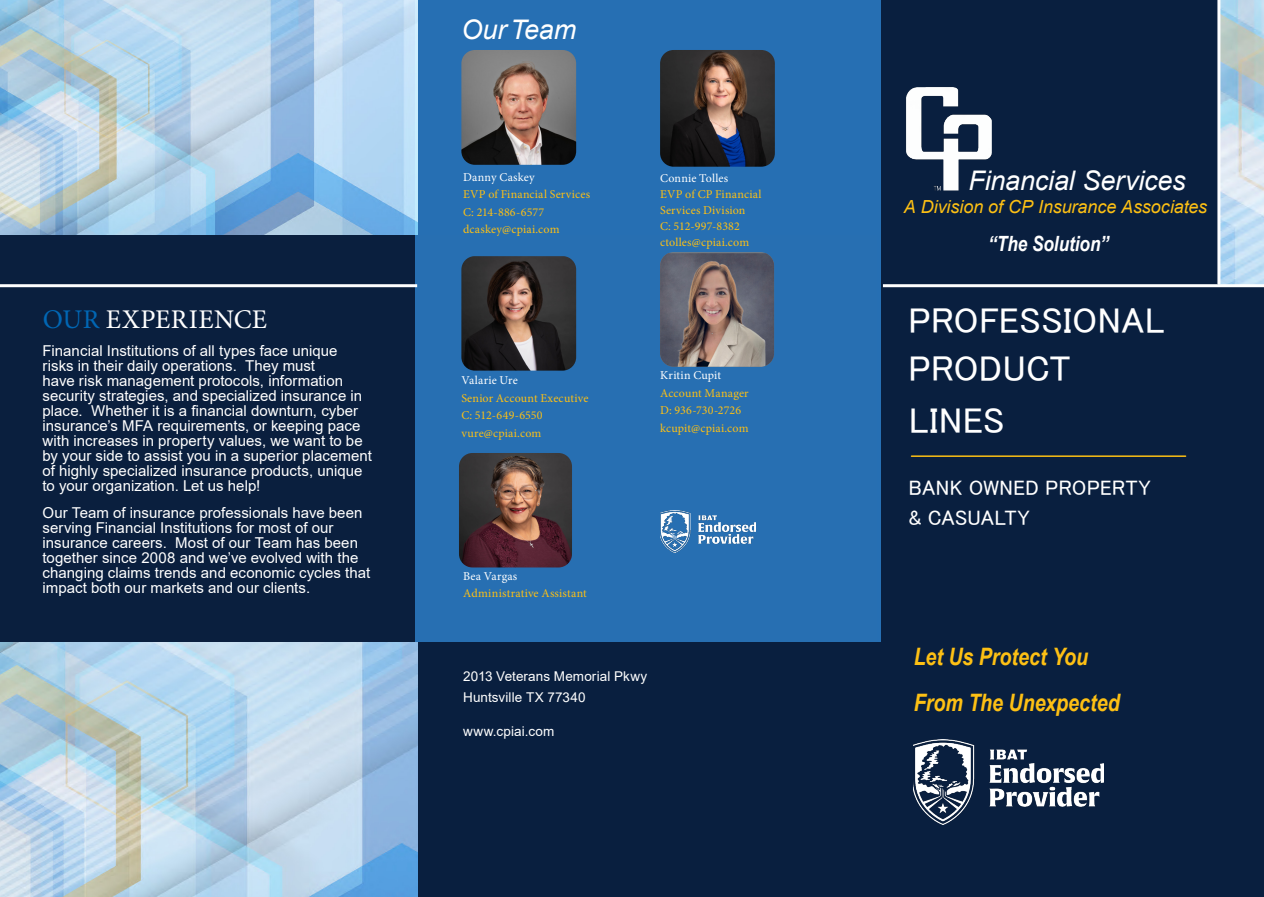
<style>
.page{position:relative;width:1264px;height:897px;background:#fff}
.page>*{position:absolute;margin:0;border:0;box-sizing:border-box;transform-origin:0 0}
.body_text{font:36px "MS UI Gothic";letter-spacing:.005em;color:#fff}
.t1{font:italic 27px "Arial";letter-spacing:-.01em;color:#fff}
.body_text-2{font:27px "Minion Pro";letter-spacing:.01em;color:#fff}
.body_text-3{font:italic 700 24px "Arial Narrow";letter-spacing:-.005em;color:#fdc014}
.body_text-4{font:21px "MS UI Gothic";letter-spacing:.01em;color:#fff}
.body_text-5{font:italic 700 21px "Arial Narrow";letter-spacing:-.005em;color:#fff}
.t2{font:italic 18px "Arial";letter-spacing:-.005em;color:#fdc014}
.body_text-6{font:15px/15px "Arial";color:#fff}
.body_text-7{font:13.5px/21px "Arial";letter-spacing:.01em;color:#fff}
.t3{font:12px "Minion Pro";letter-spacing:.015em;color:#fdc014}
.t4{font:12px "Minion Pro";letter-spacing:.015em;color:#fff}
.s1{color:#0166b3}
</style>
<div class="page">
<div style="left:417px;top:0;width:847px;height:896px;background:#091f3f"></div>
<img style="left:0;top:642px;width:417px;height:254px">
<img style="left:0;top:0;width:415px;height:236px">
<div style="left:0;top:236px;width:877px;height:406px;background:#0a1f3e"></div>
<div style="left:415px;top:0;width:465px;height:641px;background:#276fb2"></div>
<img style="left:1220px;top:0;width:44px;height:284px">
<hr style="left:883px;top:284px;width:381px;height:3px;background:#fff">
<img style="left:461px;top:50px;width:115px;height:115px">
<img style="left:459px;top:453px;width:113px;height:114px">
<img style="left:461px;top:256px;width:115px;height:114px">
<img style="left:660px;top:50px;width:115px;height:117px">
<hr style="left:0;top:284px;width:417px;height:3px;background:#fff">
<hr style="left:1217px;top:0;width:3px;height:284px;background:#fff">
<img style="left:660px;top:253px;width:114px;height:113px">
<img style="left:906px;top:87px;width:86px;height:104px">
<hr style="left:911px;top:455px;width:274px;height:2px;background:#fdc014">
<img style="left:660px;top:510px;width:95px;height:42px">
<img style="left:914px;top:739px;width:189px;height:85px">
<p class="body_text-2" style="left:43px;top:301px;width:226px"><span class="s1">OUR</span> EXPERIENCE</p>
<p class="body_text-6" style="left:43px;top:342px;width:331px">Financial Institutions of all types face unique risks in their daily operations. They must<br>have risk management protocols, information security strategies, and specialized insurance in place. Whether it is a financial downturn, cyber insurance’s MFA requirements, or keeping pace with increases in property values, we want to be by your side to assist you in a superior placement of highly specialized insurance products, unique to your organization. Let us help!</p>
<p class="body_text-6" style="left:43px;top:505px;width:329px">Our Team of insurance professionals have been serving Financial Institutions for most of our insurance careers. Most of our Team has been together since 2008 and we’ve evolved with the changing claims trends and economic cycles that impact both our markets and our clients.</p>
<p class="t1" style="left:461px;top:12px;width:116px">Our Team</p>
<p class="t4" style="left:463px;top:169px;width:73px">Danny Caskey</p>
<p class="t3" style="left:463px;top:186px;width:129px">EVP of Financial Services</p>
<p class="t3" style="left:463px;top:204px;width:82px">C: 214-886-6577</p>
<p class="t3" style="left:463px;top:221px;width:98px">dcaskey@cpiai.com</p>
<p class="t4" style="left:461px;top:372px;width:58px">Valarie Ure</p>
<p class="t3" style="left:461px;top:390px;width:129px">Senior Account Executive</p>
<p class="t3" style="left:461px;top:407px;width:83px">C: 512-649-6550</p>
<p class="t3" style="left:461px;top:425px;width:81px">vure@cpiai.com</p>
<p class="t4" style="left:660px;top:170px;width:70px">Connie Tolles</p>
<p class="t3" style="left:660px;top:186px;width:103px">EVP of CP Financial</p>
<p class="t3" style="left:660px;top:202px;width:87px">Services Division</p>
<p class="t3" style="left:660px;top:218px;width:81px">C: 512-997-8382</p>
<p class="t3" style="left:660px;top:234px;width:91px">ctolles@cpiai.com</p>
<p class="t4" style="left:660px;top:367px;width:62px">Kritin Cupit</p>
<p class="t3" style="left:660px;top:385px;width:90px">Account Manager</p>
<p class="t3" style="left:660px;top:402px;width:83px">D: 936-730-2726</p>
<p class="t3" style="left:660px;top:420px;width:90px">kcupit@cpiai.com</p>
<p class="t4" style="left:463px;top:567px;width:56px">Bea Vargas</p>
<p class="t3" style="left:463px;top:585px;width:125px">Administrative Assistant</p>
<p class="body_text-7" style="left:463px;top:665px;width:186px">2013 Veterans Memorial Pkwy<br>Huntsville TX 77340</p>
<p class="body_text-7" style="left:463px;top:720px;width:93px">www.cpiai.com</p>
<p class="t1" style="left:968px;top:163px;width:218px">Financial Services</p>
<p class="t2" style="left:904px;top:195px;width:305px">A Division of CP Insurance Associates</p>
<p class="body_text-5" style="left:988px;top:228px;width:122px">“The Solution”</p>
<p class="body_text" style="left:909px;top:301px;width:257px">PROFESSIONAL</p>
<p class="body_text" style="left:909px;top:350px;width:164px">PRODUCT</p>
<p class="body_text" style="left:909px;top:402px;width:97px">LINES</p>
<p class="body_text-4" style="left:909px;top:476px;width:244px">BANK OWNED PROPERTY</p>
<p class="body_text-4" style="left:909px;top:507px;width:123px">&amp; CASUALTY</p>
<p class="body_text-3" style="left:914px;top:638px;width:176px">Let Us Protect You</p>
<p class="body_text-3" style="left:914px;top:684px;width:208px">From The Unexpected</p>
</div>
